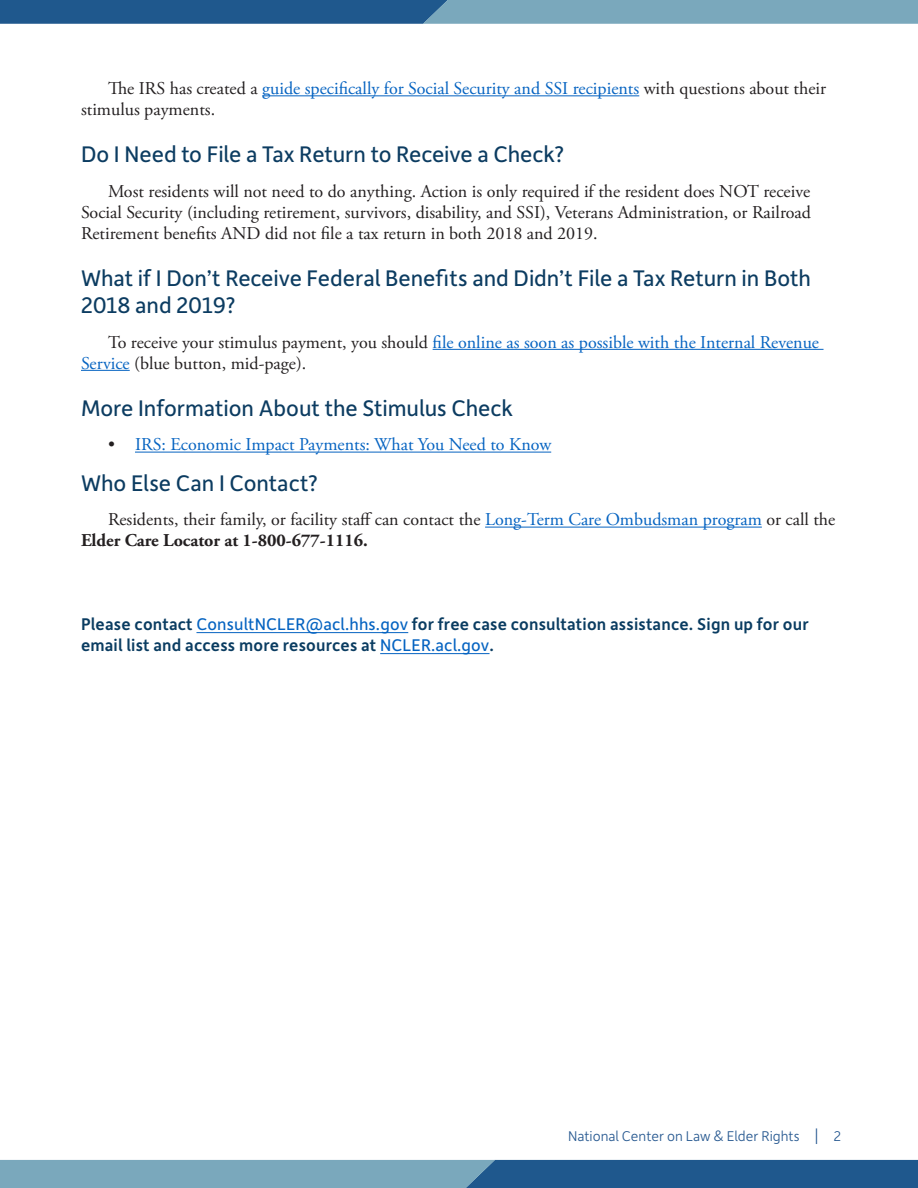
<style>
.page{position:relative;width:918px;height:1188px;background:#fff}
.page>*{position:absolute;margin:0;border:0;box-sizing:border-box;transform-origin:0 0}
.t1{font:24px/27px "Depot New";color:#0c3c61}
.Body_Text{font:18px/21px "Adobe Garamond Pro";color:#231f20}
.Body_Text-2{font:500 18px/21px "Depot New";letter-spacing:.01em;color:#0a3c61}
.t2{font:18px "Adobe Garamond Pro";color:#0563c1}
.t3{font:300 15px "Depot New";color:#265890}
.s1{color:#0563c1}
.s2{color:#231f20}
.s3{font-weight:700}
.s4{font-weight:400;color:#0563c1}
.s5{font-size:18px}
</style>
<div class="page">
<svg style="left:0;top:1160px;width:918px;height:28px;background:#4e82a5"></svg>
<svg style="left:0;top:0;width:918px;height:24px;background:#5083a6"></svg>
<hr style="left:262px;top:95px;width:377px;height:1px;background:#0563c1">
<hr style="left:433px;top:349px;width:391px;height:1px;background:#0563c1">
<hr style="left:81px;top:370px;width:49px;height:1px;background:#0563c1">
<hr style="left:135px;top:452px;width:416px;height:1px;background:#0563c1">
<hr style="left:485px;top:527px;width:277px;height:1px;background:#0563c1">
<hr style="left:196px;top:632px;width:212px;height:1px;background:#0563c1">
<hr style="left:380px;top:653px;width:110px;height:1px;background:#0563c1">
<p class="Body_Text" style="left:81px;top:78px;width:747px;text-indent:27px">The IRS has created a <span class="s1">guide specifically for Social Security and SSI recipients</span> with questions about their stimulus payments.</p>
<p class="t1" style="left:81px;top:140px;width:485px">Do I Need to File a Tax Return to Receive a Check?</p>
<p class="Body_Text" style="left:81px;top:181px;width:732px;text-align:justify;text-indent:27px">Most residents will not need to do anything. Action is only required if the resident does NOT receive Social Security (including retirement, survivors, disability, and SSI), Veterans Administration, or Railroad Retirement benefits AND did not file a tax return in both 2018 and 2019.</p>
<p class="t1" style="left:81px;top:264px;width:732px">What if I Don’t Receive Federal Benefits and Didn’t File a Tax Return in Both<br>2018 and 2019?</p>
<p class="Body_Text" style="left:81px;top:332px;width:740px;text-indent:27px">To receive your stimulus payment, you should <span class="s1">file online as soon as possible with the Internal Revenue<br>Service</span> (blue button, mid-page).</p>
<p class="t1" style="left:81px;top:393px;width:433px">More Information About the Stimulus Check</p>
<p class="t2" style="left:108px;top:434px;width:445px"><span class="s2">•</span> IRS: Economic Impact Payments: What You Need to Know</p>
<p class="t1" style="left:81px;top:468px;width:238px">Who Else Can I Contact?</p>
<p class="Body_Text" style="left:81px;top:510px;width:756px;text-indent:27px">Residents, their family, or facility staff can contact the <span class="s1">Long-Term Care Ombudsman program</span> or call the<br><span class="s3">Elder Care Locator at 1-800-677-1116.</span></p>
<p class="Body_Text-2" style="left:81px;top:613px;width:729px">Please contact <span class="s4">ConsultNCLER@acl.hhs.gov</span> for free case consultation assistance. Sign up for our email list and access more resources at <span class="s4">NCLER.acl.gov</span>.</p>
<p class="t3" style="left:568px;top:1126px;width:275px">National Center on Law &amp; Elder Rights <span class="s5">|</span> 2</p>
</div>
